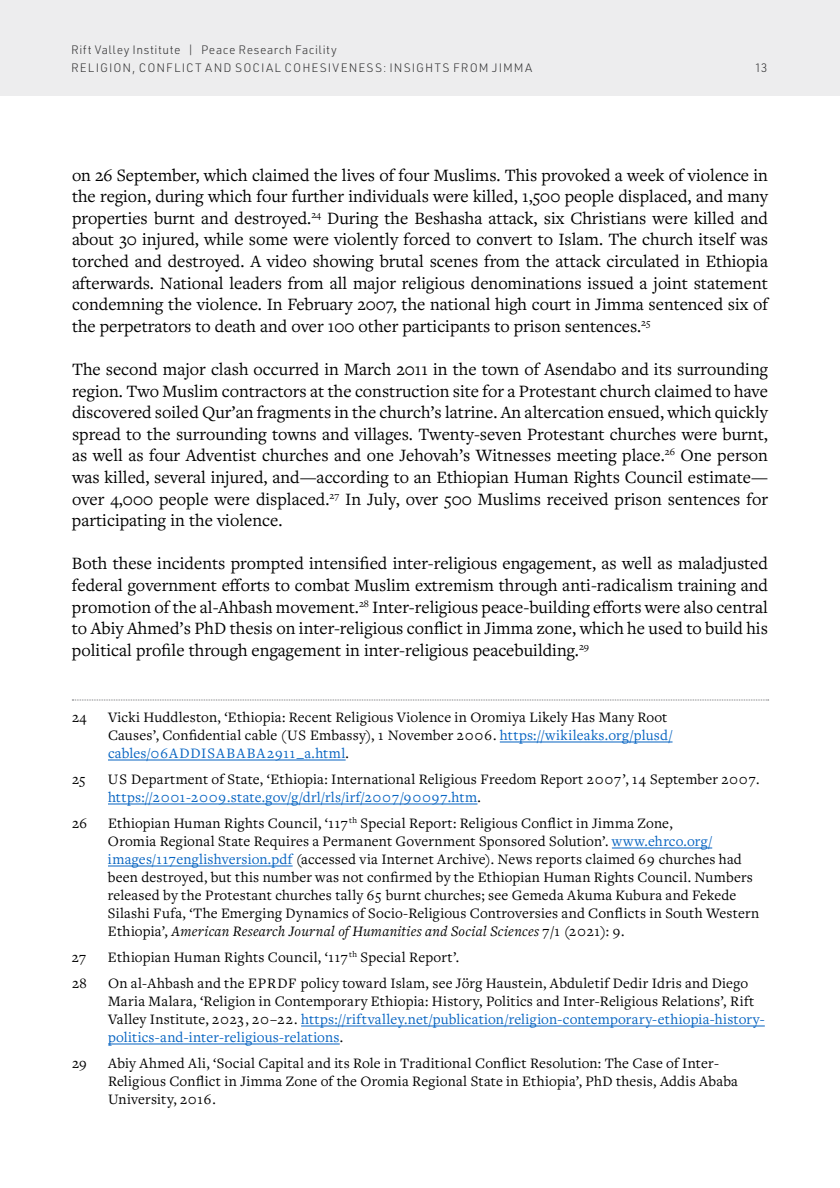
<style>
.page{position:relative;width:840px;height:1188px;background:#fff}
.page>*{position:absolute;margin:0;border:0;box-sizing:border-box;transform-origin:0 0}
.t1{font:18px/21.6px "Freight Text Pro";color:#000;text-align:justify}
.t2{font:15px/18px "Freight Text Pro";letter-spacing:.015em;color:#000}
.t3{font:300 12px/18px "URWDIN";letter-spacing:.08em;color:#383839}
.s1{color:#0563c1}
.s2{font-style:italic}
</style>
<div class="page">
<div style="left:0;top:0;width:840px;height:96px;background:#ededee"></div>
<svg style="left:72px;top:700px;width:697px;height:1px"></svg>
<hr style="left:500px;top:742px;width:173px;height:1px;background:#0563c1">
<hr style="left:108px;top:760px;width:238px;height:1px;background:#0563c1">
<hr style="left:108px;top:804px;width:369px;height:1px;background:#0563c1">
<hr style="left:612px;top:848px;width:100px;height:1px;background:#0563c1">
<hr style="left:108px;top:866px;width:185px;height:1px;background:#0563c1">
<hr style="left:301px;top:1026px;width:464px;height:1px;background:#0563c1">
<hr style="left:108px;top:1044px;width:232px;height:1px;background:#0563c1">
<p class="t3" style="left:71px;top:40px;width:463px">Rift Valley Institute | Peace Research Facility<br>RELIGION, CONFLICT AND SOCIAL COHESIVENESS: INSIGHTS FROM JIMMA</p>
<p class="t3" style="left:756px;top:58px;width:12px">13</p>
<p class="t1" style="left:72px;top:163px;width:698px">on 26 September, which claimed the lives of four Muslims. This provoked a week of violence in the region, during which four further individuals were killed, 1,500 people displaced, and many properties burnt and destroyed.<sup>24</sup> During the Beshasha attack, six Christians were killed and about 30 injured, while some were violently forced to convert to Islam. The church itself was torched and destroyed. A video showing brutal scenes from the attack circulated in Ethiopia afterwards. National leaders from all major religious denominations issued a joint statement condemning the violence. In February 2007, the national high court in Jimma sentenced six of the perpetrators to death and over 100 other participants to prison sentences.<sup>25</sup></p>
<p class="t1" style="left:72px;top:358px;width:698px">The second major clash occurred in March 2011 in the town of Asendabo and its surrounding region. Two Muslim contractors at the construction site for a Protestant church claimed to have discovered soiled Qur’an fragments in the church’s latrine. An altercation ensued, which quickly spread to the surrounding towns and villages. Twenty-seven Protestant churches were burnt, as well as four Adventist churches and one Jehovah’s Witnesses meeting place.<sup>26</sup> One person was killed, several injured, and—according to an Ethiopian Human Rights Council estimate— over 4,000 people were displaced.<sup>27</sup> In July, over 500 Muslims received prison sentences for participating in the violence.</p>
<p class="t1" style="left:72px;top:552px;width:698px">Both these incidents prompted intensified inter-religious engagement, as well as maladjusted federal government efforts to combat Muslim extremism through anti-radicalism training and promotion of the al-Ahbash movement.<sup>28</sup> Inter-religious peace-building efforts were also central to Abiy Ahmed’s PhD thesis on inter-religious conflict in Jimma zone, which he used to build his political profile through engagement in inter-religious peacebuilding.<sup>29</sup></p>
<p class="t2" style="left:72px;top:708px;width:16px">24</p>
<p class="t2" style="left:108px;top:708px;width:566px">Vicki Huddleston, ‘Ethiopia: Recent Religious Violence in Oromiya Likely Has Many Root<br>Causes’, Confidential cable (US Embassy), 1 November 2006. <span class="s1">https://wikileaks.org/plusd/ cables/06ADDISABABA2911_a.html</span>.</p>
<p class="t2" style="left:72px;top:770px;width:15px">25</p>
<p class="t2" style="left:108px;top:770px;width:653px">US Department of State, ‘Ethiopia: International Religious Freedom Report 2007’, 14 September 2007. <span class="s1">https://2001-2009.state.gov/g/drl/rls/irf/2007/90097.htm</span>.</p>
<p class="t2" style="left:72px;top:814px;width:16px">26</p>
<p class="t2" style="left:108px;top:814px;width:653px">Ethiopian Human Rights Council, ‘117<sup>th</sup> Special Report: Religious Conflict in Jimma Zone,<br>Oromia Regional State Requires a Permanent Government Sponsored Solution’. <span class="s1">www.ehrco.org/ images/117englishversion.pdf</span> (accessed via Internet Archive). News reports claimed 69 churches had been destroyed, but this number was not confirmed by the Ethiopian Human Rights Council. Numbers released by the Protestant churches tally 65 burnt churches; see Gemeda Akuma Kubura and Fekede Silashi Fufa, ‘The Emerging Dynamics of Socio-Religious Controversies and Conflicts in South Western Ethiopia’, <span class="s2">American Research Journal of Humanities and Social Sciences</span> 7/1 (2021): 9.</p>
<p class="t2" style="left:72px;top:948px;width:16px">27</p>
<p class="t2" style="left:108px;top:948px;width:353px">Ethiopian Human Rights Council, ‘117<sup>th</sup> Special Report’.</p>
<p class="t2" style="left:72px;top:974px;width:16px">28</p>
<p class="t2" style="left:108px;top:974px;width:658px">On al-Ahbash and the EPRDF policy toward Islam, see Jörg Haustein, Abduletif Dedir Idris and Diego Maria Malara, ‘Religion in Contemporary Ethiopia: History, Politics and Inter-Religious Relations’, Rift Valley Institute, 2023, 20–22. <span class="s1">https://riftvalley.net/publication/religion-contemporary-ethiopia-history&shy;politics-and-inter-religious-relations</span>.</p>
<p class="t2" style="left:72px;top:1054px;width:16px">29</p>
<p class="t2" style="left:108px;top:1054px;width:632px">Abiy Ahmed Ali, ‘Social Capital and its Role in Traditional Conflict Resolution: The Case of Inter-<br>Religious Conflict in Jimma Zone of the Oromia Regional State in Ethiopia’, PhD thesis, Addis Ababa<br>University, 2016.</p>
</div>
